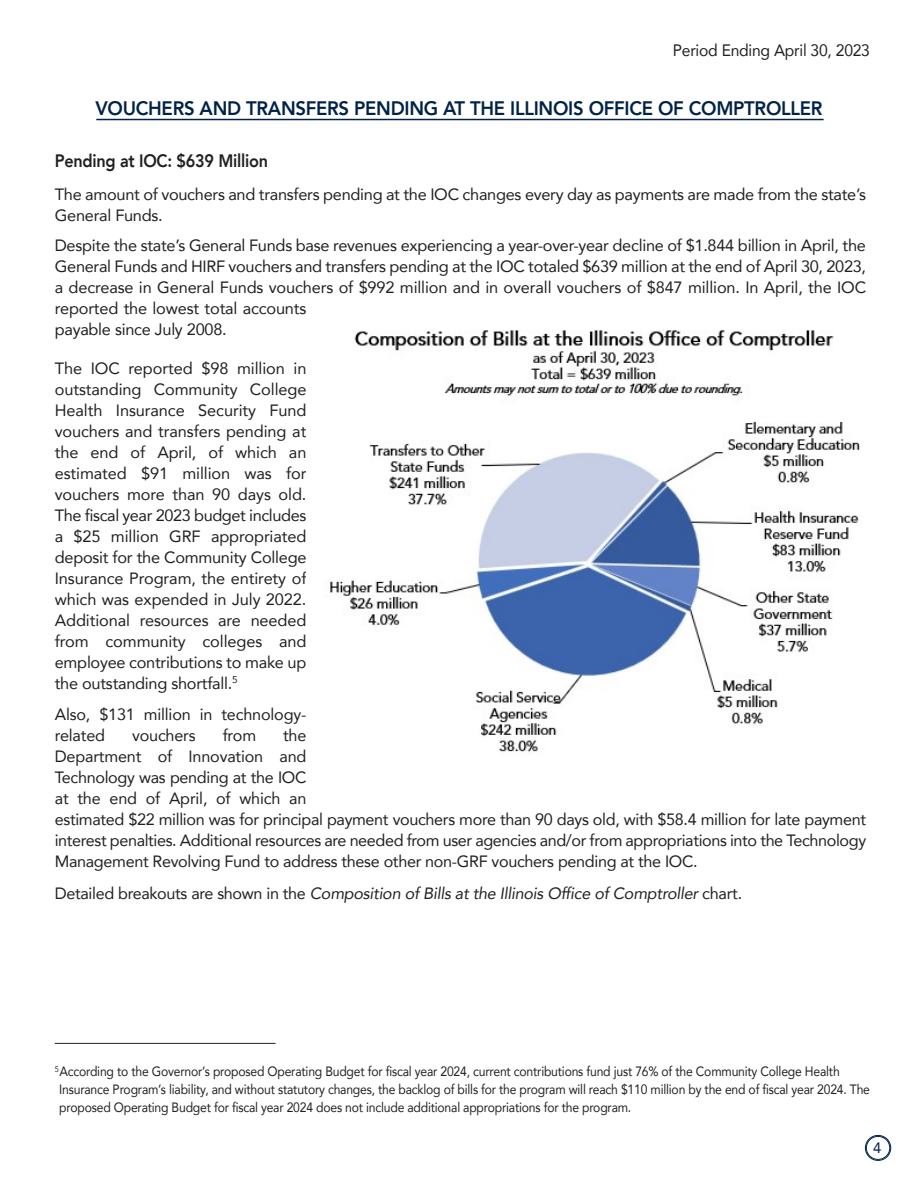
<style>
.page{position:relative;width:918px;height:1188px;background:#fff}
.page>*{position:absolute;margin:0;border:0;box-sizing:border-box;transform-origin:0 0}
.t1{font:800 19.5px "Avenir";letter-spacing:-.015em;color:#002248;scale:.95 1}
.t2{font:800 18px "Avenir";letter-spacing:-.015em;color:#231f20;scale:.9 1}
.t3{font:16.5px "Avenir";letter-spacing:-.015em;color:#231f20;scale:.95 1}
.t4{font:16.35px/21px "Avenir";letter-spacing:-.015em;color:#231f20}
.t5{font:italic 16.35px "Avenir";letter-spacing:-.015em;color:#231f20}
.t6{font:15px "Avenir";color:#002248}
.t7{font:13.5px/18px "Avenir";letter-spacing:-.015em;color:#231f20;scale:.9 1}
.s1{font-style:normal}
</style>
<div class="page">
<svg style="left:865px;top:1135px;width:26px;height:26px"></svg>
<hr style="left:96px;top:119px;width:728px;height:1px;background:#002248">
<hr style="left:55px;top:1043px;width:221px;height:1px;background:#231f20">
<img style="left:330px;top:330px;width:530px;height:423px">
<p class="t3" style="left:673px;top:39px;width:209px">Period Ending April 30, 2023</p>
<p class="t1" style="left:95px;top:96px;width:767px">VOUCHERS AND TRANSFERS PENDING AT THE ILLINOIS OFFICE OF COMPTROLLER</p>
<p class="t2" style="left:55px;top:149px;width:239px">Pending at IOC: $639 Million</p>
<p class="t4" style="left:55px;top:184px;width:813px">The amount of vouchers and transfers pending at the IOC changes every day as payments are made from the state’s<br>General Funds.</p>
<p class="t4" style="left:55px;top:235px;width:813px">Despite the state’s General Funds base revenues experiencing a year-over-year decline of $1.844 billion in April, the General Funds and HIRF vouchers and transfers pending at the IOC totaled $639 million at the end of April 30, 2023, a decrease in General Funds vouchers of $992 million and in overall vouchers of $847 million. In April, the IOC reported the lowest total accounts<br>payable since July 2008.</p>
<p class="t4" style="left:55px;top:358px;width:253px;text-align:justify">The IOC reported $98 million in outstanding Community College Health Insurance Security Fund vouchers and transfers pending at the end of April, of which an estimated $91 million was for vouchers more than 90 days old.<br>The fiscal year 2023 budget includes a $25 million GRF appropriated deposit for the Community College Insurance Program, the entirety of which was expended in July 2022.<br>Additional resources are needed from community colleges and employee contributions to make up the outstanding shortfall.<sup>5</sup></p>
<p class="t4" style="left:55px;top:704px;width:253px">Also, $131 million in technology&shy;related</p>
<p class="t4" style="left:132px;top:725px;width:65px">vouchers</p>
<p class="t4" style="left:223px;top:725px;width:35px">from</p>
<p class="t4" style="left:55px;top:725px;width:813px;text-indent:228px">the<br>Department of Innovation and<br>Technology was pending at the IOC<br>at the end of April, of which an<br>estimated $22 million was for principal payment vouchers more than 90 days old, with $58.4 million for late payment interest penalties. Additional resources are needed from user agencies and/or from appropriations into the Technology Management Revolving Fund to address these other non-GRF vouchers pending at the IOC.</p>
<p class="t5" style="left:55px;top:882px;width:689px"><span class="s1">Detailed breakouts are shown in the</span> Composition of Bills at the Illinois Office of Comptroller <span class="s1">chart.</span></p>
<p class="t7" style="left:59px;top:1063px;width:902px;text-indent:-5px"><sup>5</sup>According to the Governor’s proposed Operating Budget for fiscal year 2024, current contributions fund just 76% of the Community College Health<br>Insurance Program’s liability, and without statutory changes, the backlog of bills for the program will reach $110 million by the end of fiscal year 2024. The proposed Operating Budget for fiscal year 2024 does not include additional appropriations for the program.</p>
<p class="t6" style="left:873px;top:1138px;width:10px">4</p>
</div>
